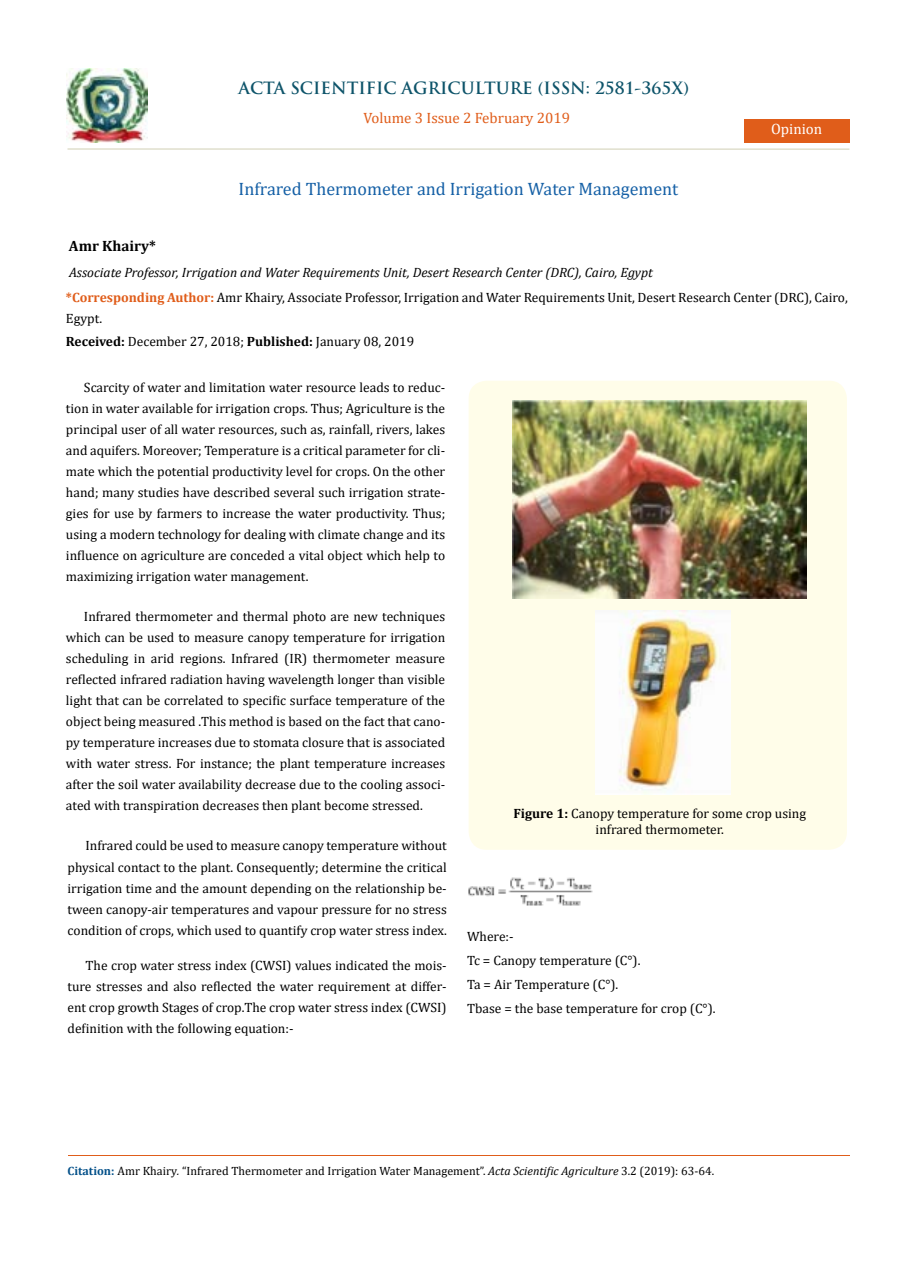
<style>
.page{position:relative;width:917px;height:1262px;background:#fff}
.page>*{position:absolute;margin:0;border:0;box-sizing:border-box;transform-origin:0 0}
.t1{font:18px "Cambria";color:#1560a6}
.t2{font:700 16.5px "Trajan Pro";color:#0e546a}
.t3{font:15px "Cambria";color:#e05d1a}
.t4{font:700 15px "Cambria";color:#000}
.t5{font:15px "Cambria";color:#fff}
.t6{font:13.5px/21px "Cambria";color:#000;text-align:justify}
.t7{font:12px "Cambria";color:#000}
.s1{font-style:italic}
.s2{font-weight:700;color:#e05d1a}
.s3{font-weight:700}
.s4{font-weight:700;color:#035089}
</style>
<div class="page">
<img style="left:67px;top:68px;width:80px;height:74px">
<div style="left:744px;top:119px;width:105px;height:23px;background:#e05d1a"></div>
<div style="left:468px;top:381px;width:378px;height:468px;background:#fffde9;border-radius:18px"></div>
<img style="left:512px;top:400px;width:294px;height:198px">
<img style="left:595px;top:610px;width:135px;height:184px">
<img style="left:468px;top:877px;width:125px;height:29px">
<hr style="left:68px;top:1155px;width:781px;height:1px;background:#e05d1a">
<hr style="left:67px;top:148px;width:782px;height:2px;background:#e0dfcd">
<p class="t2" style="left:238px;top:77px;width:452px">ACTA SCIENTIFIC AGRICULTURE (ISSN: 2581-365X)</p>
<p class="t3" style="left:363px;top:109px;width:208px">Volume 3 Issue 2 February 2019</p>
<h1 class="t1" style="left:238px;top:178px;width:441px">Infrared Thermometer and Irrigation Water Management</h1>
<p class="t5" style="left:771px;top:120px;width:53px">Opinion</p>
<p class="t4" style="left:69px;top:235px;width:88px">Amr Khairy*</p>
<p class="t6" style="left:66px;top:259px;width:783px;line-height:25.2px"><span class="s1">Associate Professor, Irrigation and Water Requirements Unit, Desert Research Center (DRC), Cairo, Egypt<br></span><span class="s2">*Corresponding Author:</span> Amr Khairy, Associate Professor, Irrigation and Water Requirements Unit, Desert Research Center (DRC), Cairo,</p>
<p class="t6" style="left:66px;top:308px;width:38px">Egypt.</p>
<p class="t6" style="left:66px;top:331px;width:350px"><span class="s3">Received:</span> December 27, 2018; <span class="s3">Published:</span> January 08, 2019</p>
<p class="t6" style="left:66px;top:377px;width:381px;text-indent:18px">Scarcity of water and limitation water resource leads to reduc&shy;tion in water available for irrigation crops. Thus; Agriculture is the principal user of all water resources, such as, rainfall, rivers, lakes and aquifers. Moreover; Temperature is a critical parameter for cli&shy;mate which the potential productivity level for crops. On the other hand; many studies have described several such irrigation strate&shy;gies for use by farmers to increase the water productivity. Thus; using a modern technology for dealing with climate change and its influence on agriculture are conceded a vital object which help to maximizing irrigation water management.</p>
<p class="t6" style="left:66px;top:606px;width:381px;text-indent:18px">Infrared thermometer and thermal photo are new techniques which can be used to measure canopy temperature for irrigation scheduling in arid regions. Infrared (IR) thermometer measure reflected infrared radiation having wavelength longer than visible light that can be correlated to specific surface temperature of the object being measured .This method is based on the fact that cano&shy;py temperature increases due to stomata closure that is associated with water stress. For instance; the plant temperature increases after the soil water availability decrease due to the cooling associ&shy;ated with transpiration decreases then plant become stressed.</p>
<p class="t6" style="left:68px;top:835px;width:381px;text-indent:18px">Infrared could be used to measure canopy temperature without physical contact to the plant. Consequently; determine the critical irrigation time and the amount depending on the relationship be&shy;tween canopy-air temperatures and vapour pressure for no stress condition of crops, which used to quantify crop water stress index.</p>
<p class="t6" style="left:67px;top:955px;width:381px;text-indent:18px">The crop water stress index (CWSI) values indicated the mois&shy;ture stresses and also reflected the water requirement at differ&shy;ent crop growth Stages of crop.The crop water stress index (CWSI) definition with the following equation:-</p>
<p class="t6" style="left:513px;top:805px;width:294px;line-height:16.2px;text-align:center"><span class="s3">Figure 1:</span> Canopy temperature for some crop using infrared thermometer.</p>
<p class="t6" style="left:467px;top:924px;width:250px;line-height:24px;text-align:left">Where:-<br>Tc = Canopy temperature (C°).<br>Ta = Air Temperature (C°).<br>Tbase = the base temperature for crop (C°).</p>
<p class="t7" style="left:68px;top:1163px;width:648px"><span class="s4">Citation:</span> Amr Khairy<span class="s1">.</span> “Infrared Thermometer and Irrigation Water Management”. <span class="s1">Acta Scientific Agriculture</span> 3.2 (2019): 63-64.</p>
</div>
